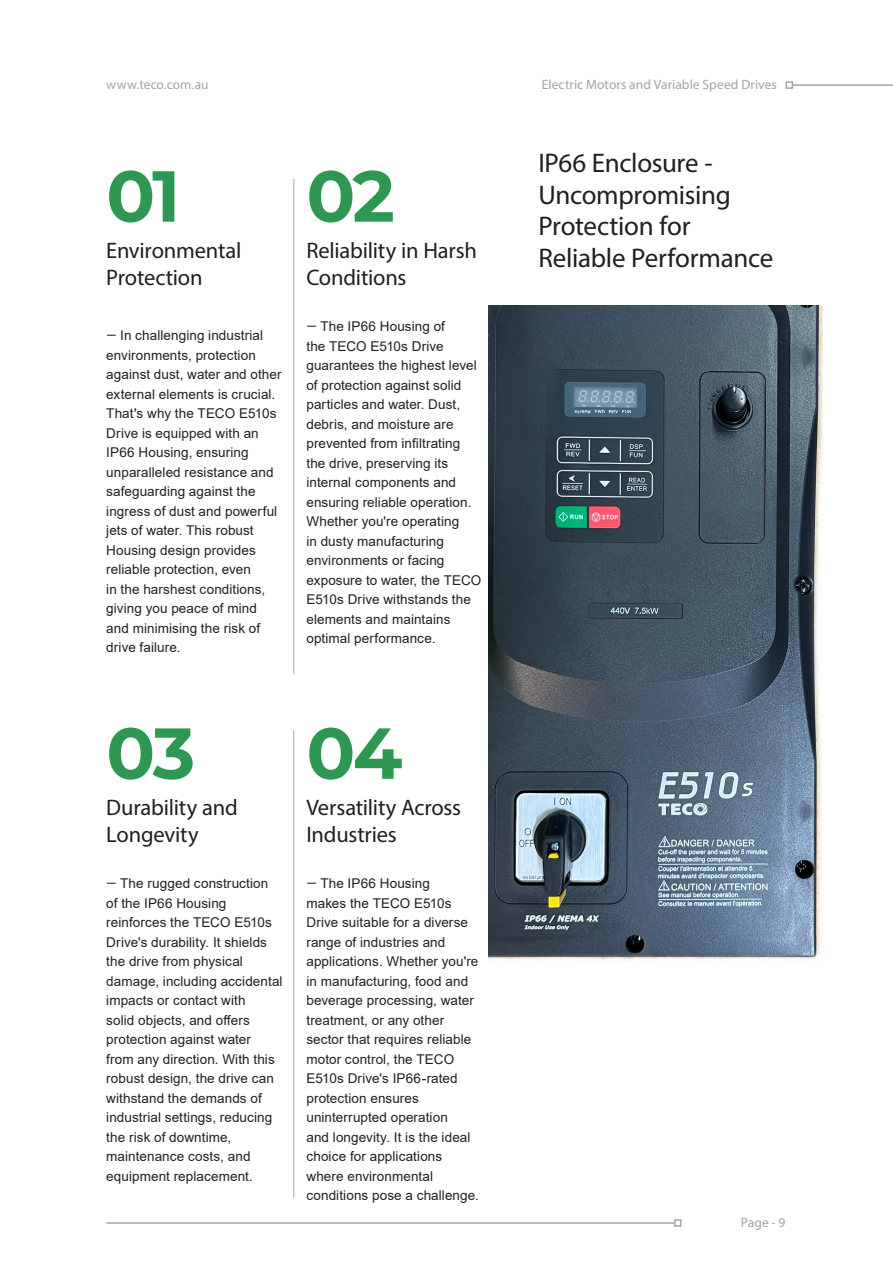
<style>
.page{position:relative;width:893px;height:1263px;background:#fff}
.page>*{position:absolute;margin:0;border:0;box-sizing:border-box;transform-origin:0 0}
.Secondary-Headline{font:700 72px "Montserrat";letter-spacing:-.04em;color:#2e9853}
.Quotation_12{font:27px/31.5px "Myriad Pro";letter-spacing:-.01em;color:#231f20}
.Sub_Header_15{font:22.5px/27px "Myriad Pro";letter-spacing:-.01em;color:#231f20}
.Body_Text_1{font:13.5px/19.5px "Arial";letter-spacing:.005em;color:#231f20}
.t1{font:13.5px "Myriad Pro";letter-spacing:.005em;color:#a3a4a8}
.s1{font-family:"Roboto"}
</style>
<div class="page">
<img style="left:488px;top:305px;width:334px;height:655px">
<hr style="left:293px;top:179px;width:1px;height:495px;background:#a3a4a8">
<hr style="left:293px;top:730px;width:1px;height:468px;background:#a3a4a8">
<hr style="left:106px;top:1222px;width:569px;height:2px;background:#a3a4a8">
<div style="left:674px;top:1219px;width:8px;height:8px;border:2px solid #a3a4a8"></div>
<hr style="left:792px;top:84px;width:101px;height:2px;background:#a3a4a8">
<div style="left:786px;top:81px;width:7px;height:8px;border:2px solid #a3a4a8"></div>
<p class="t1" style="left:106px;top:76px;width:104px">www.teco.com.au</p>
<p class="t1" style="left:542px;top:76px;width:237px">Electric Motors and Variable Speed Drives</p>
<p class="Secondary-Headline" style="left:106px;top:144px;width:76px">01</p>
<p class="Sub_Header_15" style="left:106px;top:236px;width:136px">Environmental<br>Protection</p>
<p class="Body_Text_1" style="left:106px;top:326px;width:177px"><span class="s1">—</span> In challenging industrial environments, protection against dust, water and other external elements is crucial.<br>That's why the TECO E510s<br>Drive is equipped with an<br>IP66 Housing, ensuring unparalleled resistance and safeguarding against the ingress of dust and powerful jets of water. This robust<br>Housing design provides reliable protection, even<br>in the harshest conditions, giving you peace of mind and minimising the risk of drive failure.</p>
<p class="Secondary-Headline" style="left:306px;top:144px;width:90px">02</p>
<p class="Sub_Header_15" style="left:306px;top:236px;width:172px">Reliability in Harsh<br>Conditions</p>
<p class="Body_Text_1" style="left:306px;top:317px;width:172px"><span class="s1">—</span> The IP66 Housing of<br>the TECO E510s Drive guarantees the highest level of protection against solid particles and water. Dust, debris, and moisture are prevented from infiltrating the drive, preserving its internal components and ensuring reliable operation.</p>
<p class="Body_Text_1" style="left:306px;top:512px;width:176px">Whether you're operating<br>in dusty manufacturing environments or facing exposure to water, the TECO<br>E510s Drive withstands the elements and maintains optimal performance.</p>
<p class="Secondary-Headline" style="left:106px;top:701px;width:90px">03</p>
<p class="Sub_Header_15" style="left:106px;top:793px;width:133px">Durability and<br>Longevity</p>
<p class="Body_Text_1" style="left:106px;top:874px;width:178px"><span class="s1">—</span> The rugged construction of the IP66 Housing reinforces the TECO E510s<br>Drive's durability. It shields the drive from physical damage, including accidental impacts or contact with<br>solid objects, and offers protection against water<br>from any direction. With this robust design, the drive can withstand the demands of industrial settings, reducing the risk of downtime, maintenance costs, and equipment replacement.</p>
<p class="Secondary-Headline" style="left:306px;top:701px;width:97px">04</p>
<p class="Sub_Header_15" style="left:306px;top:793px;width:156px">Versatility Across<br>Industries</p>
<p class="Body_Text_1" style="left:306px;top:874px;width:174px"><span class="s1">—</span> The IP66 Housing<br>makes the TECO E510s<br>Drive suitable for a diverse range of industries and applications. Whether you're in manufacturing, food and beverage processing, water treatment, or any other sector that requires reliable motor control, the TECO<br>E510s Drive's IP66-rated protection ensures uninterrupted operation<br>and longevity. It is the ideal choice for applications where environmental conditions pose a challenge.</p>
<p class="Quotation_12" style="left:538px;top:147px;width:236px">IP66 Enclosure -<br>Uncompromising<br>Protection for<br>Reliable Performance</p>
<p class="t1" style="left:741px;top:1214px;width:46px">Page - 9</p>
</div>
